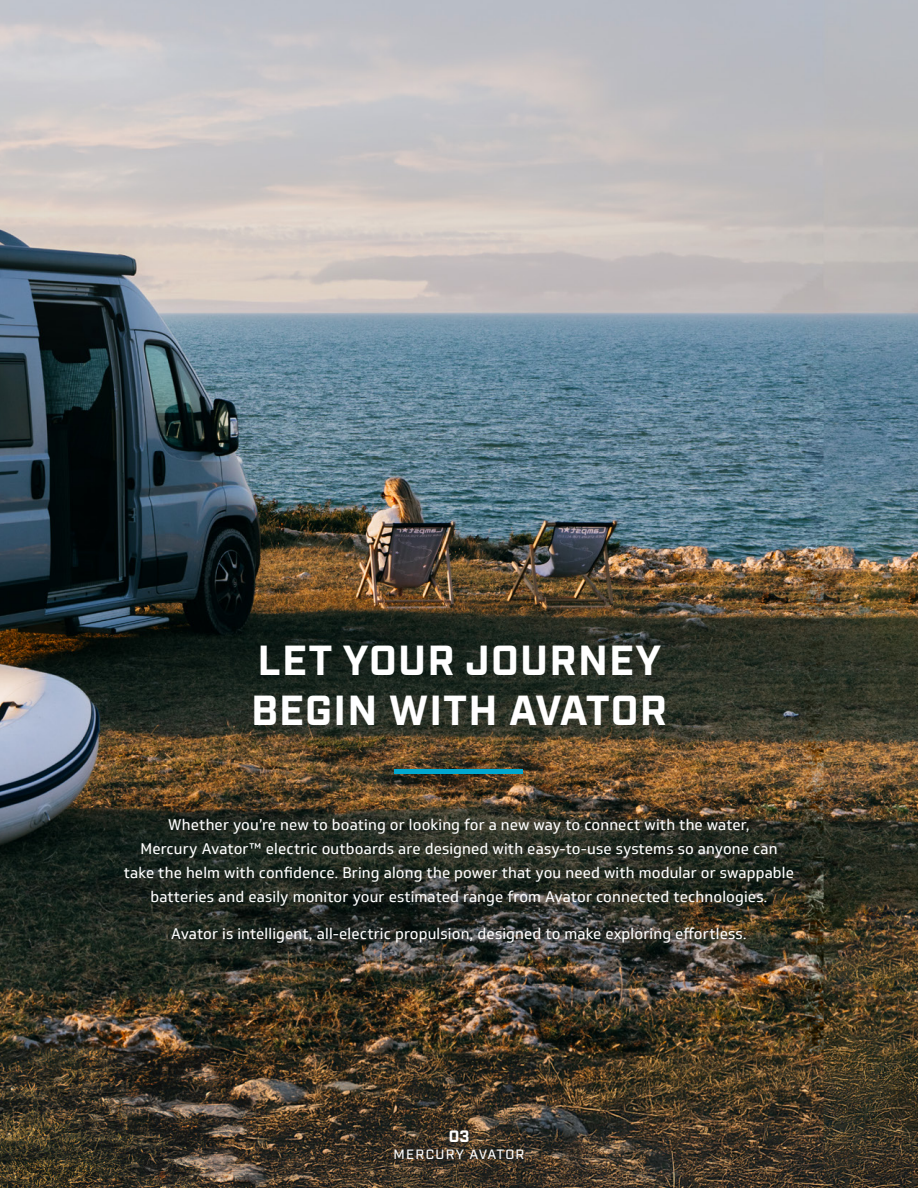
<style>
.page{position:relative;width:918px;height:1188px;background:#fff}
.page>*{position:absolute;margin:0;border:0;box-sizing:border-box;transform-origin:0 0}
.t1{font:700 42px/50.4px "Industry";letter-spacing:.03em;color:#fff}
.t2{font:700 16.5px "Industry";color:#fff}
.t3{font:15px/24px "Soleto";letter-spacing:.01em;color:#fff;text-align:center}
.t4{font:500 13.5px "Industry";letter-spacing:.1em;color:#fff}
</style>
<div class="page">
<img style="left:0;top:0;width:918px;height:1188px">
<hr style="left:395px;top:769px;width:128px;height:4px;background:#00a7cf">
<h1 class="t1" style="left:251px;top:637px;width:418px">LET YOUR JOURNEY<br>BEGIN WITH AVATOR</h1>
<p class="t3" style="left:124px;top:813px;width:672px">Whether you’re new to boating or looking for a new way to connect with the water,<br>Mercury Avator™ electric outboards are designed with easy-to-use systems so anyone can take the helm with confidence. Bring along the power that you need with modular or swappable batteries and easily monitor your estimated range from Avator connected technologies.</p>
<p class="t3" style="left:171px;top:922px;width:577px">Avator is intelligent, all-electric propulsion, designed to make exploring effortless.</p>
<p class="t2" style="left:449px;top:1126px;width:22px">03</p>
<p class="t4" style="left:394px;top:1146px;width:132px">MERCURY AVATOR</p>
</div>
